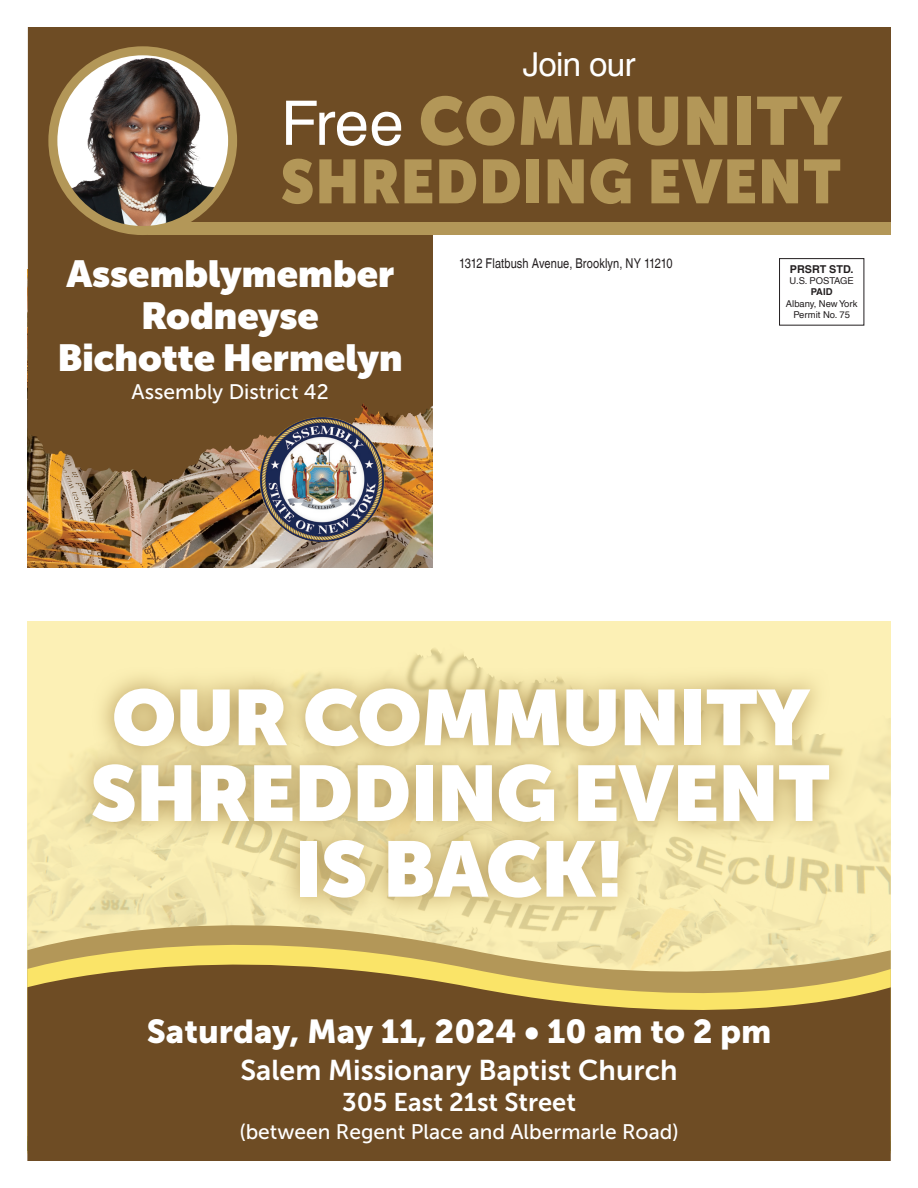
<style>
.page{position:relative;width:918px;height:1188px;background:#fff}
.page>*{position:absolute;margin:0;border:0;box-sizing:border-box;transform-origin:0 0}
.t1{font:900 78px/75.8px "Museo Sans Display";color:#fff;text-align:center}
.t2{font:900 67.5px "Museo Sans Display";letter-spacing:.03em;color:#b39758;scale:.93 1}
.t3{font:900 61.5px "Museo Sans Display";letter-spacing:.03em;color:#b39758;scale:.92 1}
.t4{font:900 37.5px/42px "Museo Sans Display";color:#fff;text-align:center}
.t5{font:33px "Museo Sans 900";color:#fff}
.t6{font:33px "Helvetica Cyr Upright";letter-spacing:-.02em;color:#fff}
.t7{font:28.5px "Museo Sans 700";color:#fff}
.t8{font:25.5px "Museo Sans 700";color:#fff}
.t9{font:21px "Museo Sans 500";color:#fff}
.t10{font:condensed 13.5px "Helvetica";letter-spacing:.01em;color:#231f20}
.t11{font:700 10.8px "Helvetica";color:#231f20}
.t12{font:9.45px/11.4px "Helvetica";color:#231f20;text-align:center}
.t13{font:700 9.45px "Helvetica";color:#231f20}
.s1{font-family:"Helvetica Cyr Upright";font-weight:400;font-size:61.5px;color:#fff}
</style>
<div class="page">
<img style="left:27px;top:270px;width:406px;height:298px">
<div style="left:28px;top:27px;width:863px;height:458px;background:#6e4c24"></div>
<div style="left:27px;top:621px;width:864px;height:522px;background:#fcf0b5"></div>
<svg style="left:72px;top:667px;width:780px;height:227px"></svg>
<svg style="left:27px;top:894px;width:864px;height:21px"></svg>
<svg style="left:27px;top:915px;width:850px;height:21px"></svg>
<svg style="left:27px;top:936px;width:864px;height:225px;background:#896a38"></svg>
<img style="left:259px;top:417px;width:126px;height:125px;border-radius:62px">
<div style="left:433px;top:223px;width:485px;height:371px;background:#fff"></div>
<div style="left:779px;top:258px;width:85px;height:68px;border:1px solid #231f20"></div>
<div style="left:148px;top:223px;width:743px;height:12px;background:#b39758"></div>
<img style="left:53px;top:54px;width:180px;height:177px">
<div style="left:48px;top:46px;width:189px;height:189px;border:9px solid #b39758;border-radius:50%"></div>
<h3 class="t6" style="left:523px;top:46px;width:114px">Join our</h3>
<h2 class="t2" style="left:281px;top:82px;width:605px"><span class="s1">Free</span> COMMUNITY</h2>
<h3 class="t3" style="left:281px;top:146px;width:610px">SHREDDING EVENT</h3>
<h3 class="t4" style="left:58px;top:252px;width:346px">Assemblymember<br>Rodneyse<br>Bichotte Hermelyn</h3>
<p class="t9" style="left:132px;top:380px;width:199px">Assembly District 42</p>
<p class="t10" style="left:459px;top:255px;width:215px">1312 Flatbush Avenue, Brooklyn, NY 11210</p>
<p class="t11" style="left:790px;top:264px;width:65px">PRSRT STD.</p>
<p class="t12" style="left:790px;top:276px;width:66px">U.S. POSTAGE</p>
<p class="t13" style="left:811px;top:288px;width:23px">PAID</p>
<p class="t12" style="left:786px;top:298px;width:73px">Albany, New York<br>Permit No. 75</p>
<h1 class="t1" style="left:91px;top:680px;width:741px">OUR COMMUNITY<br>SHREDDING EVENT<br>IS BACK!</h1>
<h3 class="t5" style="left:147px;top:1013px;width:626px">Saturday, May 11, 2024 • 10 am to 2 pm</h3>
<h3 class="t7" style="left:240px;top:1055px;width:439px">Salem Missionary Baptist Church</h3>
<p class="t8" style="left:342px;top:1088px;width:235px">305 East 21st Street</p>
<p class="t9" style="left:239px;top:1121px;width:441px">(between Regent Place and Albermarle Road)</p>
</div>
